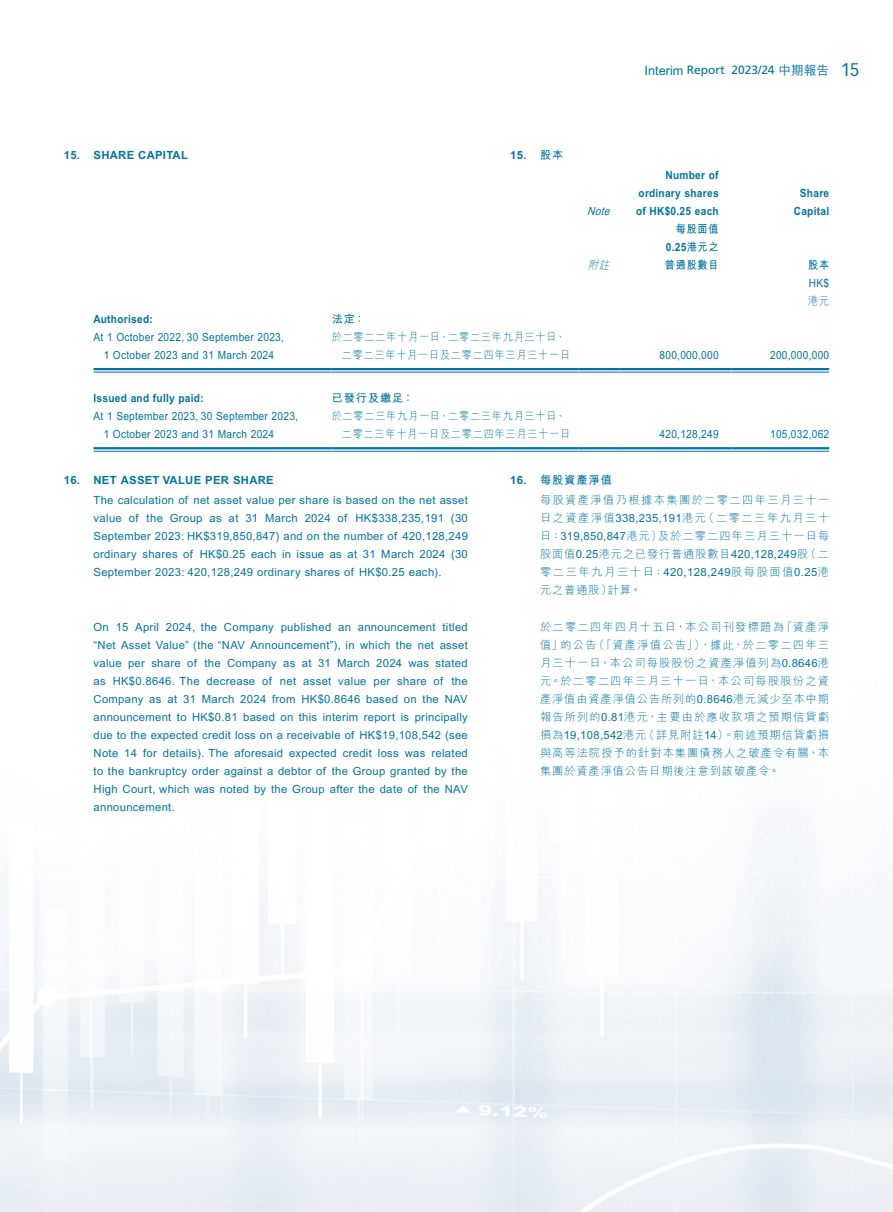
<style>
.page{position:relative;width:893px;height:1212px;background:#fff}
.page>*{position:absolute;margin:0;border:0;box-sizing:border-box;transform-origin:0 0}
.t1{font:12px "Frutiger LT Std";letter-spacing:-.005em;color:#0073a1}
.t2{font:11.25px/18px "Arial";letter-spacing:.03em;color:#0073a1;text-align:justify}
.t3{font:300 11.25px/18px "M Hei HK";letter-spacing:.08em;color:#0073a1;text-align:justify}
.t4{font:11.25px/18px "Arial";letter-spacing:.03em;color:#0073a1;text-align:center;scale:.9 1}
.t5{font:300 11.25px/18px "M Hei HK";letter-spacing:.08em;color:#0073a1;scale:.9 1}
.t6{font:700 11.25px/18px "Arial";letter-spacing:.03em;color:#0073a1;text-align:justify;scale:.9 1}
.t7{font:700 11.25px "Arial";letter-spacing:.03em;color:#0073a1}
.t8{font:300 11.25px/20.1px "M Hei HK";letter-spacing:.125em;color:#0073a1}
.t9{font:700 11.25px "M Hei HK";letter-spacing:.08em;color:#0073a1;scale:.9 1}
.t10{font:700 11.25px "M Hei HK";letter-spacing:.08em;color:#0073a1}
.t11{font:italic 11.25px "Arial";color:#0073a1;scale:.9 1}
.t12{font:italic 300 11.25px "M Hei HK";color:#0073a1;scale:.9 1}
.s1{font-family:"M Hei HK";font-weight:500;font-size:12.75px}
.s2{font-family:"Vectora LT Std";font-size:18px}
.s3{font-family:"M Hei HK"}
.s4{font-family:"Arial";font-weight:700}
.s5{font-weight:700}
.s6{font-family:"Arial";font-weight:400}
</style>
<div class="page">
<hr style="left:94px;top:368px;width:238px;height:2px;background:#0073a1">
<hr style="left:94px;top:372px;width:238px;height:1px;background:#0073a1">
<hr style="left:332px;top:368px;width:246px;height:2px;background:#0073a1">
<hr style="left:332px;top:372px;width:246px;height:1px;background:#0073a1">
<hr style="left:578px;top:368px;width:43px;height:2px;background:#0073a1">
<hr style="left:578px;top:372px;width:43px;height:1px;background:#0073a1">
<hr style="left:621px;top:368px;width:110px;height:2px;background:#0073a1">
<hr style="left:621px;top:372px;width:110px;height:1px;background:#0073a1">
<hr style="left:731px;top:368px;width:98px;height:2px;background:#0073a1">
<hr style="left:731px;top:372px;width:98px;height:1px;background:#0073a1">
<hr style="left:94px;top:447px;width:238px;height:2px;background:#0073a1">
<hr style="left:94px;top:451px;width:238px;height:1px;background:#0073a1">
<hr style="left:332px;top:447px;width:246px;height:2px;background:#0073a1">
<hr style="left:332px;top:451px;width:246px;height:1px;background:#0073a1">
<hr style="left:578px;top:447px;width:43px;height:2px;background:#0073a1">
<hr style="left:578px;top:451px;width:43px;height:1px;background:#0073a1">
<hr style="left:621px;top:447px;width:110px;height:2px;background:#0073a1">
<hr style="left:621px;top:451px;width:110px;height:1px;background:#0073a1">
<hr style="left:731px;top:447px;width:98px;height:2px;background:#0073a1">
<hr style="left:731px;top:451px;width:98px;height:1px;background:#0073a1">
<p class="t1" style="left:644px;top:63px;width:216px"><span class="s1">Interim</span> Report 2023/24 <span class="s1">中期報告</span> <span class="s2">15</span></p>
<p class="t7" style="left:64px;top:148px;width:126px">15. SHARE CAPITAL</p>
<p class="t7" style="left:510px;top:148px;width:55px">15. <span class="s3">股本</span></p>
<p class="t6" style="left:94px;top:310px;width:67px">Authorised:</p>
<p class="t10" style="left:332px;top:311px;width:35px">法定：</p>
<p class="t4" style="left:94px;top:328px;width:213px">At 1 October 2022, 30 September 2023,<br>1 October 2023 and 31 March 2024</p>
<p class="t5" style="left:342px;top:328px;width:255px;text-indent:-10px">於二零二二年十月一日、二零二三年九月三十日、二零二三年十月一日及二零二四年三月三十一日</p>
<p class="t6" style="left:94px;top:389px;width:124px">Issued and fully paid:</p>
<p class="t10" style="left:332px;top:390px;width:84px">已發行及繳足：</p>
<p class="t4" style="left:104px;top:407px;width:217px;text-align:left;text-indent:-10px">At 1 September 2023, 30 September 2023,<br>1 October 2023 and 31 March 2024</p>
<p class="t5" style="left:342px;top:407px;width:255px;text-indent:-10px">於二零二三年九月一日、二零二三年九月三十日、二零二三年十月一日及二零二四年三月三十一日</p>
<p class="t11" style="left:587px;top:205px;width:30px">Note</p>
<p class="t12" style="left:588px;top:259px;width:28px">附註</p>
<p class="t6" style="left:636px;top:166px;width:93px;text-indent:29px">Number of ordinary shares of HK$0.25 each</p>
<p class="t6" style="left:794px;top:184px;width:41px;text-align:center">Share<br>Capital</p>
<p class="t9" style="left:676px;top:221px;width:49px">每股面值</p>
<p class="t6" style="left:666px;top:238px;width:60px">0.25<span class="s3">港元之</span></p>
<p class="t9" style="left:665px;top:257px;width:61px">普通股數目</p>
<p class="t9" style="left:808px;top:257px;width:25px">股本</p>
<p class="t4" style="left:809px;top:274px;width:24px">HK$</p>
<p class="t5" style="left:808px;top:292px;width:25px">港元</p>
<p class="t4" style="left:659px;top:346px;width:67px">800,000,000</p>
<p class="t4" style="left:770px;top:346px;width:67px">200,000,000</p>
<p class="t4" style="left:659px;top:425px;width:67px">420,128,249</p>
<p class="t4" style="left:770px;top:425px;width:67px">105,032,062</p>
<p class="t7" style="left:64px;top:473px;width:211px">16. NET ASSET VALUE PER SHARE</p>
<p class="t2" style="left:94px;top:491px;width:376px">The calculation of net asset value per share is based on the net asset value of the Group as at 31 March 2024 of HK$338,235,191 (30<br>September 2023: HK$319,850,847) and on the number of 420,128,249 ordinary shares of HK$0.25 each in issue as at 31 March 2024 (30<br>September 2023: 420,128,249 ordinary shares of HK$0.25 each).</p>
<p class="t2" style="left:94px;top:618px;width:376px">On 15 April 2024, the Company published an announcement titled “Net Asset Value” (the “NAV Announcement”), in which the net asset value per share of the Company as at 31 March 2024 was stated as HK$0.8646. The decrease of net asset value per share of the Company as at 31 March 2024 from HK$0.8646 based on the NAV announcement to HK$0.81 based on this interim report is principally due to the expected credit loss on a receivable of HK$19,108,542 (see Note 14 for details). The aforesaid expected credit loss was related to the bankruptcy order against a debtor of the Group granted by the High Court, which was noted by the Group after the date of the NAV announcement.</p>
<p class="t8" style="left:540px;top:469px;width:291px;text-indent:-30px"><span class="s4">16.</span> <span class="s5">每股資產淨值<br></span>每股資產淨值乃根據本集團於二零二四年三月三十一</p>
<p class="t3" style="left:540px;top:508px;width:291px">日之資產淨值<span class="s6">338,235,191</span>港元（二零二三年九月三十日：<span class="s6">319,850,847</span>港元）及於二零二四年三月三十一日每股面值<span class="s6">0.25</span>港元之已發行普通股數目<span class="s6">420,128,249</span>股（二零二三年九月三十日：<span class="s6">420,128,249</span>股每股面值<span class="s6">0.25</span>港元之普通股）計算。</p>
<p class="t3" style="left:540px;top:618px;width:291px">於二零二四年四月十五日，本公司刊發標題為「資產淨值」的公告（「資產淨值公告」），據此，於二零二四年三月三十一日，本公司每股股份之資產淨值列為<span class="s6">0.8646</span>港元。於二零二四年三月三十一日，本公司每股股份之資產淨值由資產淨值公告所列的<span class="s6">0.8646</span>港元減少至本中期報告所列的<span class="s6">0.81</span>港元，主要由於應收款項之預期信貸虧損為<span class="s6">19,108,542</span>港元（詳見附註<span class="s6">14</span>）。前述預期信貸虧損與高等法院授予的針對本集團債務人之破產令有關，本集團於資產淨值公告日期後注意到該破產令。</p>
</div>
